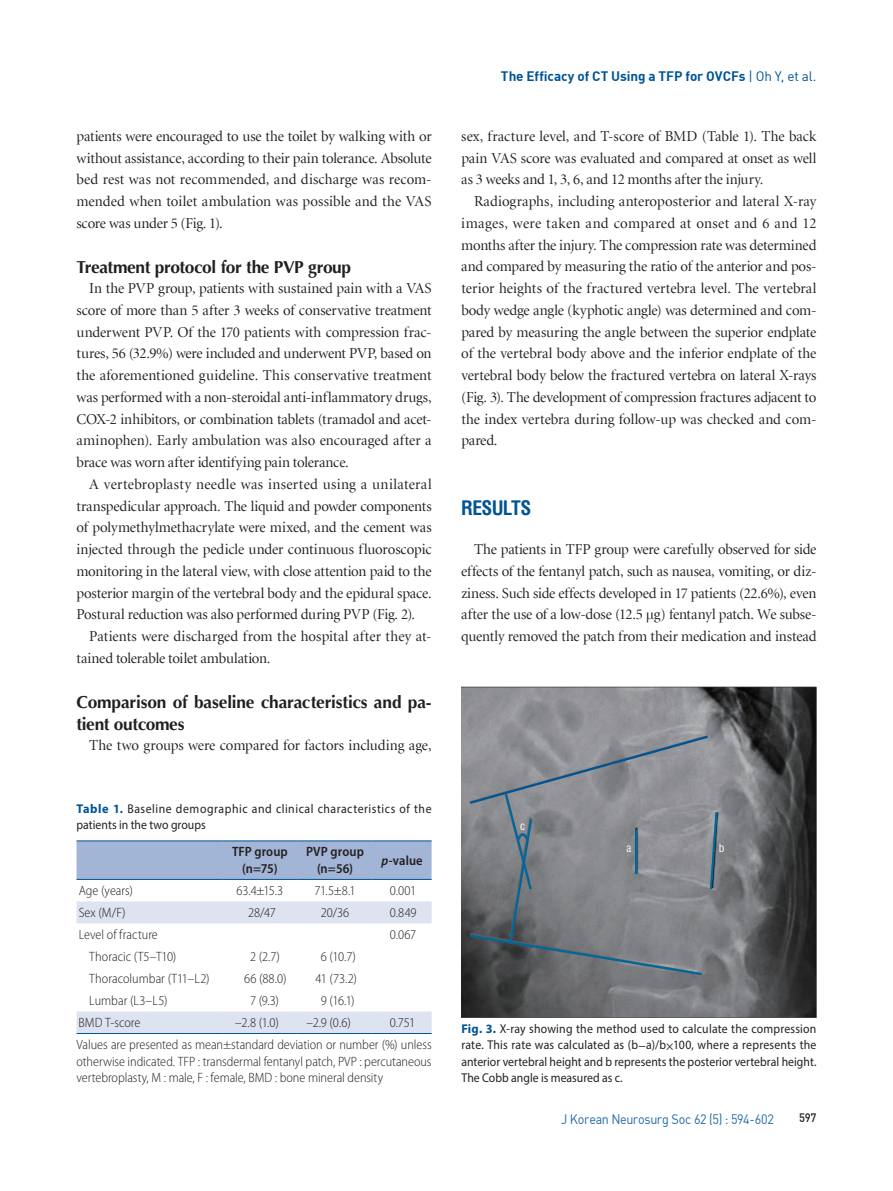
<style>
.page{position:relative;width:893px;height:1191px;background:#fff}
.page>*{position:absolute;margin:0;border:0;box-sizing:border-box;transform-origin:0 0}
.t1{font:700 condensed 19.5px "Helvetica";letter-spacing:-.035em;color:#005495}
.t2{font:700 17.25px/21.8px "Optima";letter-spacing:-.015em;color:#231f20}
.t3{font:15px/21.8px "Minion LT Display";letter-spacing:-.005em;color:#231f20;text-align:justify}
.t4{font:300 semi-condensed 13.5px/22.4px "Myriad Pro";color:#231f20}
.t5{font:700 13.5px "DIN";letter-spacing:-.005em;color:#005495}
.t6{font:600 semi-condensed 13.5px/16.5px "Myriad Pro";letter-spacing:.01em;color:#231f20;text-align:center}
.t7{font:13.5px "DIN";letter-spacing:-.025em;color:#2369a5;scale:.93 1}
.t8{font:12.75px/16.5px "Myriad Pro";letter-spacing:.01em;color:#231f20;text-align:justify;scale:.92 1}
.t9{font:12.75px/16.5px "Myriad Pro";letter-spacing:.045em;color:#231f20;scale:.92 1}
.t10{font:12px "Dinmed";color:#231f20;scale:.93 1}
.t11{font:condensed 11.25px "Helvetica";color:#fff}
.s1{font-weight:700;color:#005495}
.s2{font-style:italic}
.s3{font-weight:400}
</style>
<div class="page">
<div style="left:77px;top:841px;width:355px;height:38px;background:#a3b5d6"></div>
<svg style="left:77px;top:901px;width:355px;height:132px"></svg>
<hr style="left:77px;top:840px;width:145px;height:1px;background:#005495">
<hr style="left:222px;top:840px;width:75px;height:1px;background:#005495">
<hr style="left:297px;top:840px;width:76px;height:1px;background:#005495">
<hr style="left:373px;top:840px;width:59px;height:1px;background:#005495">
<hr style="left:77px;top:879px;width:145px;height:1px;background:#005495">
<hr style="left:222px;top:879px;width:75px;height:1px;background:#005495">
<hr style="left:297px;top:879px;width:76px;height:1px;background:#005495">
<hr style="left:373px;top:879px;width:59px;height:1px;background:#005495">
<hr style="left:77px;top:1033px;width:145px;height:1px;background:#005495">
<hr style="left:222px;top:1033px;width:75px;height:1px;background:#005495">
<hr style="left:297px;top:1033px;width:76px;height:1px;background:#005495">
<hr style="left:373px;top:1033px;width:59px;height:1px;background:#005495">
<img style="left:461px;top:686px;width:355px;height:331px">
<svg style="left:467px;top:734px;width:252px;height:242px;background:#7f8387"></svg>
<p class="t3" style="left:76px;top:126px;width:357px">patients were encouraged to use the toilet by walking with or without assistance, according to their pain tolerance. Absolute bed rest was not recommended, and discharge was recom&shy;mended when toilet ambulation was possible and the VAS score was under 5 (Fig. 1).</p>
<p class="t2" style="left:76px;top:256px;width:276px">Treatment protocol for the PVP group</p>
<p class="t3" style="left:76px;top:278px;width:357px;text-indent:13px">In the PVP group, patients with sustained pain with a VAS score of more than 5 after 3 weeks of conservative treatment underwent PVP. Of the 170 patients with compression frac&shy;tures, 56 (32.9%) were included and underwent PVP, based on the aforementioned guideline. This conservative treatment was performed with a non-steroidal anti-inflammatory drugs, COX-2 inhibitors, or combination tablets (tramadol and acet&shy;aminophen). Early ambulation was also encouraged after a brace was worn after identifying pain tolerance.</p>
<p class="t3" style="left:77px;top:474px;width:357px;text-indent:13px">A vertebroplasty needle was inserted using a unilateral transpedicular approach. The liquid and powder components of polymethylmethacrylate were mixed, and the cement was injected through the pedicle under continuous fluoroscopic monitoring in the lateral view, with close attention paid to the posterior margin of the vertebral body and the epidural space.<br>Postural reduction was also performed during PVP (Fig. 2).</p>
<p class="t3" style="left:77px;top:626px;width:357px;text-indent:13px">Patients were discharged from the hospital after they at&shy;tained tolerable toilet ambulation.</p>
<p class="t2" style="left:76px;top:691px;width:357px">Comparison of baseline characteristics and pa&shy;tient outcomes</p>
<p class="t3" style="left:89px;top:735px;width:344px">The two groups were compared for factors including age,</p>
<p class="t9" style="left:77px;top:800px;width:387px"><span class="s1">Table 1.</span> Baseline demographic and clinical characteristics of the patients in the two groups</p>
<p class="t6" style="left:232px;top:843px;width:57px">TFP group (n=75)</p>
<p class="t6" style="left:306px;top:843px;width:59px">PVP group (n=56)</p>
<p class="t6" style="left:381px;top:851px;width:43px"><span class="s2">p</span>-value</p>
<p class="t4" style="left:79px;top:879px;width:56px">Age (years)</p>
<p class="t4" style="left:237px;top:879px;width:48px">63.4±15.3</p>
<p class="t4" style="left:314px;top:879px;width:43px">71.5±8.1</p>
<p class="t4" style="left:390px;top:879px;width:28px">0.001</p>
<p class="t4" style="left:79px;top:901px;width:49px">Sex (M/F)</p>
<p class="t4" style="left:248px;top:901px;width:29px">28/47</p>
<p class="t4" style="left:321px;top:901px;width:30px">20/36</p>
<p class="t4" style="left:390px;top:901px;width:28px">0.849</p>
<p class="t4" style="left:79px;top:923px;width:81px">Level of fracture</p>
<p class="t4" style="left:390px;top:923px;width:28px">0.067</p>
<p class="t4" style="left:89px;top:945px;width:89px">Thoracic (T5–T10)</p>
<p class="t4" style="left:250px;top:945px;width:31px">2 (2.7)</p>
<p class="t4" style="left:321px;top:945px;width:37px">6 (10.7)</p>
<p class="t4" style="left:89px;top:967px;width:122px">Thoracolumbar (T11–L2)</p>
<p class="t4" style="left:244px;top:967px;width:44px">66 (88.0)</p>
<p class="t4" style="left:316px;top:967px;width:43px">41 (73.2)</p>
<p class="t4" style="left:89px;top:989px;width:80px">Lumbar (L3–L5)</p>
<p class="t4" style="left:250px;top:989px;width:31px">7 (9.3)</p>
<p class="t4" style="left:321px;top:989px;width:35px">9 (16.1)</p>
<p class="t4" style="left:79px;top:1011px;width:63px">BMD T-score</p>
<p class="t4" style="left:235px;top:1011px;width:45px">–2.8 (1.0)</p>
<p class="t4" style="left:307px;top:1011px;width:46px">–2.9 (0.6)</p>
<p class="t4" style="left:77px;top:1011px;width:357px;text-indent:313px">0.751<br>Values are presented as mean±standard deviation or number (%) unless</p>
<p class="t4" style="left:77px;top:1053px;width:357px;line-height:16.5px">otherwise indicated. TFP : transdermal fentanyl patch, PVP : percutaneous vertebroplasty, M : male, F : female, BMD : bone mineral density</p>
<p class="t5" style="left:501px;top:68px;width:317px">The Efficacy of CT Using a TFP for OVCFs <span class="s3">| Oh Y, et al.</span></p>
<p class="t3" style="left:461px;top:126px;width:357px">sex, fracture level, and T-score of BMD (Table 1). The back pain VAS score was evaluated and compared at onset as well as 3 weeks and 1, 3, 6, and 12 months after the injury.</p>
<p class="t3" style="left:461px;top:191px;width:357px;text-indent:13px">Radiographs, including anteroposterior and lateral X-ray images, were taken and compared at onset and 6 and 12 months after the injury. The compression rate was determined and compared by measuring the ratio of the anterior and pos&shy;terior heights of the fractured vertebra level. The vertebral body wedge angle (kyphotic angle) was determined and com&shy;pared by measuring the angle between the superior endplate of the vertebral body above and the inferior endplate of the vertebral body below the fractured vertebra on lateral X-rays (Fig. 3). The development of compression fractures adjacent to the index vertebra during follow-up was checked and com&shy;pared.</p>
<h1 class="t1" style="left:461px;top:494px;width:72px">RESULTS</h1>
<p class="t3" style="left:461px;top:539px;width:357px;text-indent:13px">The patients in TFP group were carefully observed for side effects of the fentanyl patch, such as nausea, vomiting, or diz&shy;ziness. Such side effects developed in 17 patients (22.6%), even after the use of a low-dose (12.5 µg) fentanyl patch. We subse&shy;quently removed the patch from their medication and instead</p>
<p class="t11" style="left:520px;top:818px;width:6px">c</p>
<p class="t11" style="left:626px;top:841px;width:6px">a</p>
<p class="t11" style="left:719px;top:841px;width:7px">b</p>
<p class="t8" style="left:461px;top:1019px;width:387px"><span class="s1">Fig. 3.</span> X-ray showing the method used to calculate the compression rate. This rate was calculated as (b−a)/b×100, where a represents the anterior vertebral height and b represents the posterior vertebral height.<br>The Cobb angle is measured as c.</p>
<p class="t7" style="left:561px;top:1110px;width:230px">J Korean Neurosurg Soc 62 (5) : 594-602</p>
<p class="t10" style="left:799px;top:1109px;width:20px">597</p>
</div>
